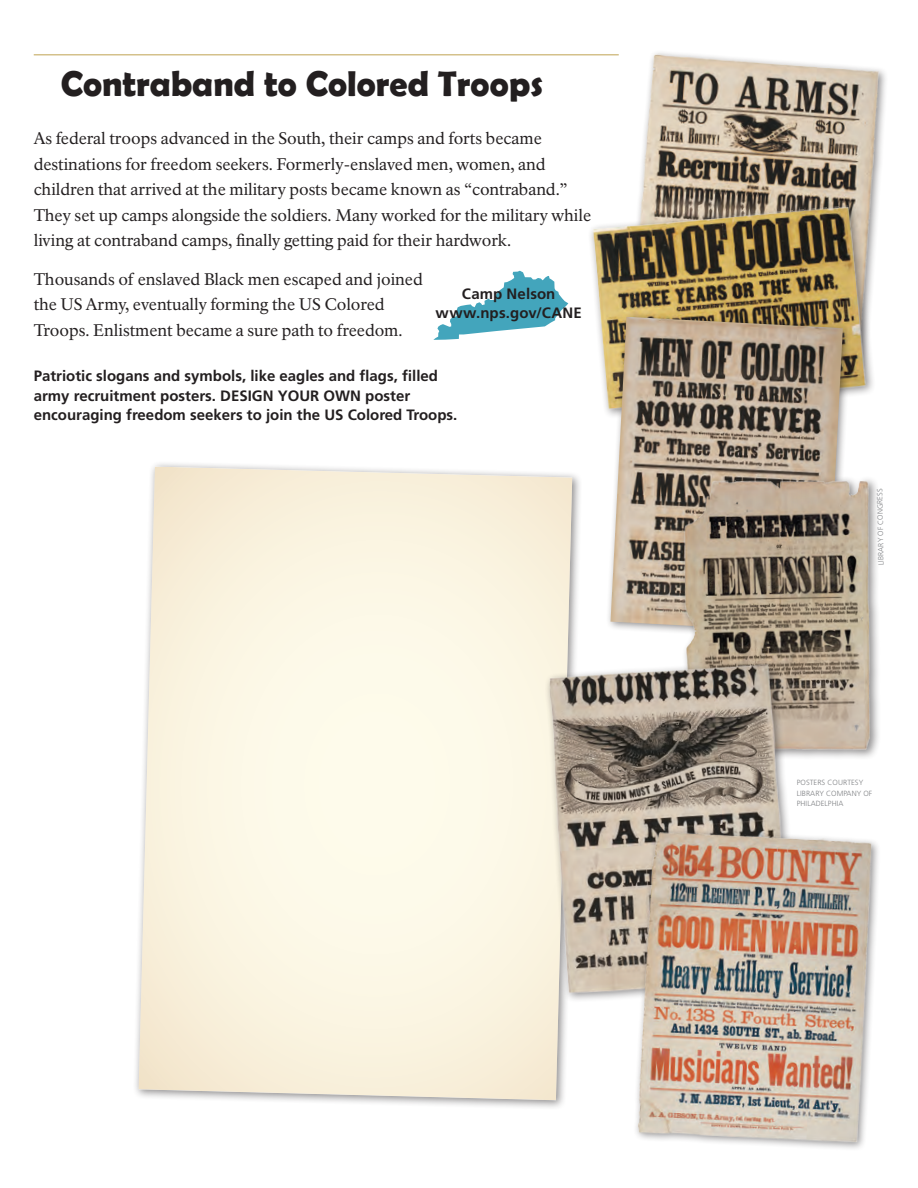
<style>
.page{position:relative;width:918px;height:1188px;background:#fff}
.page>*{position:absolute;margin:0;border:0;box-sizing:border-box;transform-origin:0 0}
.t1{font:700 36px "Berlin Sans FB Demi";color:#231f20}
.t2{font:16.5px/25.5px "NPS Rawlinson OT";color:#231f20}
.t3{font:700 15px/19.5px "Frutiger LT Std";color:#231f20}
.t4{font:300 7.5px/10.5px "Frutiger LT Std";letter-spacing:.005em;color:#808285}
</style>
<div class="page">
<img style="left:639px;top:53px;width:243px;height:166px">
<hr style="left:34px;top:54px;width:585px;height:2px;background:#d4c18b">
<div style="left:588px;top:201px;width:288px;height:218px;background:#231f20;opacity:.5"></div>
<img style="left:592px;top:205px;width:276px;height:206px">
<svg style="left:433px;top:271px;width:135px;height:69px"></svg>
<div style="left:605px;top:312px;width:247px;height:330px;background:#231f20;opacity:.5"></div>
<img style="left:610px;top:317px;width:233px;height:316px">
<div style="left:679px;top:475px;width:202px;height:285px;background:#231f20;opacity:.5"></div>
<img style="left:682px;top:478px;width:193px;height:277px">
<div style="left:133px;top:461px;width:449px;height:650px;background:#231f20;opacity:.5"></div>
<svg style="left:139px;top:467px;width:433px;height:633px;background:#f9f4e2"></svg>
<div style="left:544px;top:659px;width:257px;height:344px;background:#231f20;opacity:.5"></div>
<img style="left:545px;top:661px;width:248px;height:336px">
<div style="left:633px;top:827px;width:249px;height:325px;background:#231f20;opacity:.5"></div>
<img style="left:635px;top:829px;width:241px;height:317px">
<h2 class="t1" style="left:61px;top:63px;width:484px">Contraband to Colored Troops</h2>
<p class="t2" style="left:34px;top:126px;width:559px">As federal troops advanced in the South, their camps and forts became destinations for freedom seekers. Formerly-enslaved men, women, and children that arrived at the military posts became known as “contraband.” They set up camps alongside the soldiers. Many worked for the military while living at contraband camps, finally getting paid for their hardwork.</p>
<p class="t2" style="left:34px;top:267px;width:391px">Thousands of enslaved Black men escaped and joined the US Army, eventually forming the US Colored<br>Troops. Enlistment became a sure path to freedom.</p>
<p class="t3" style="left:436px;top:284px;width:148px;text-align:center">Camp Nelson www.nps.gov/CANE</p>
<p class="t3" style="left:34px;top:366px;width:425px">Patriotic slogans and symbols, like eagles and flags, filled army recruitment posters. DESIGN YOUR OWN poster encouraging freedom seekers to join the US Colored Troops.</p>
<p class="t4" style="left:876px;top:565px;width:78px;rotate:-91deg">LIBRARY OF CONGRESS</p>
<p class="t4" style="left:797px;top:777px;width:77px">POSTERS COURTESY<br>LIBRARY COMPANY OF<br>PHILADELPHIA</p>
</div>
